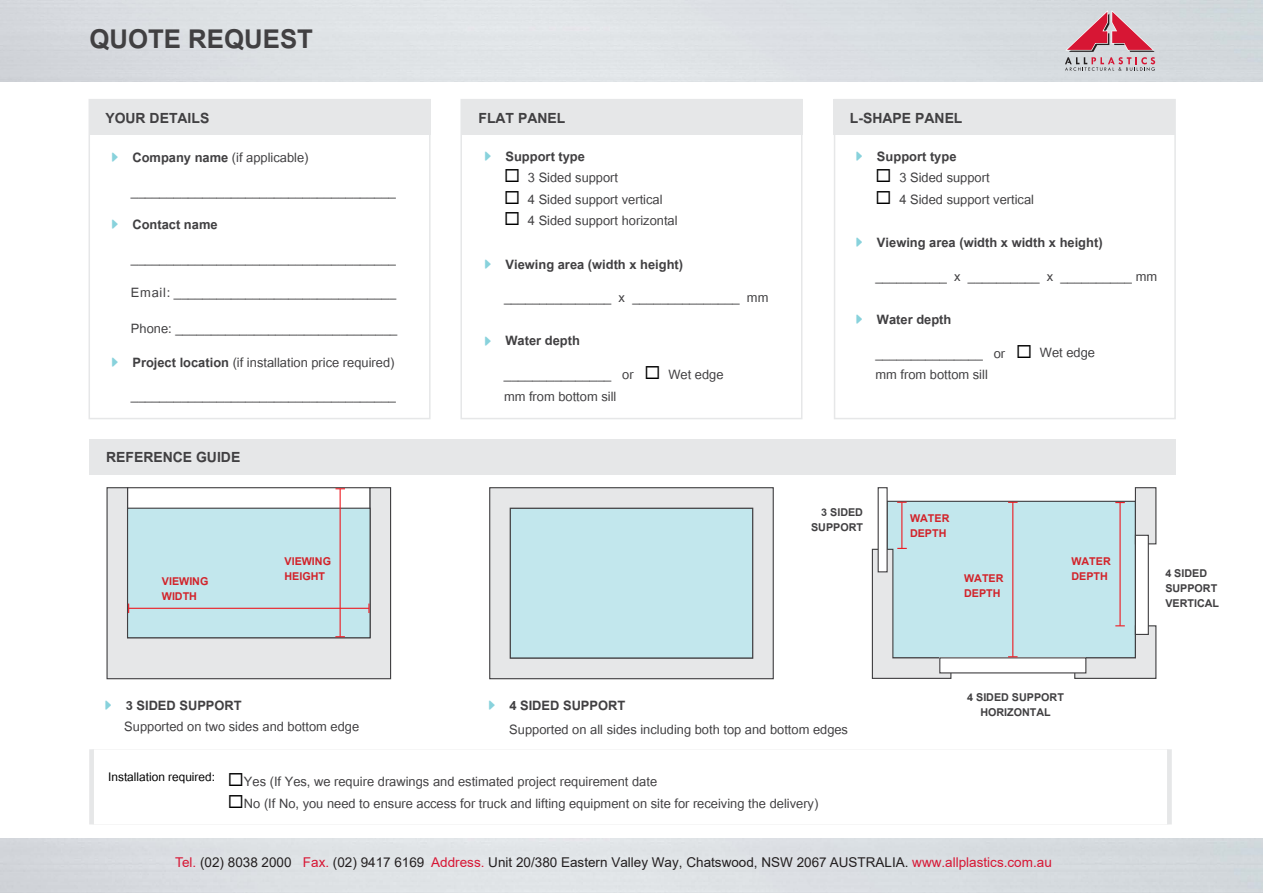
<style>
.page{position:relative;width:1263px;height:893px;background:#fff}
.page>*{position:absolute;margin:0;border:0;box-sizing:border-box;transform-origin:0 0}
.t1{font:700 36px "Utsaah";color:#414042}
.t2{font:700 19.5px "Utsaah";color:#414042}
.t3{font:18px/33.6px "Utsaah";color:#414042}
.t4{font:700 18px "Utsaah";color:#414042}
.t5{font:16.5px "Utsaah";color:#000}
.t6{font:700 15px/15px "Utsaah";color:#414042;text-align:center}
.t7{font:700 15px/15px "Utsaah";color:#d2232a}
.t8{font:13.5px "Arial";color:#231f20}
.s1{font-weight:700}
.s2{color:#000}
.s3{color:#d71634}
</style>
<div class="page">
<div style="left:887px;top:501px;width:248px;height:157px;background:#c2e7ed"></div>
<svg style="left:489px;top:487px;width:285px;height:193px;background:#c8e0e5"></svg>
<svg style="left:106px;top:487px;width:286px;height:193px"></svg>
<div style="left:128px;top:508px;width:242px;height:130px;background:#c2e7ed"></div>
<div style="left:127px;top:508px;width:244px;height:130px;border:1px solid #414042"></div>
<div style="left:878px;top:487px;width:10px;height:85px;border:1px solid #414042"></div>
<div style="left:1135px;top:488px;width:21px;height:56px;background:#e6e7e8"></div>
<div style="left:1135px;top:487px;width:21px;height:57px;border:1px solid #414042"></div>
<div style="left:1135px;top:535px;width:13px;height:99px;background:#fff"></div>
<div style="left:1135px;top:535px;width:14px;height:100px;border:1px solid #414042"></div>
<hr style="left:901px;top:502px;width:1px;height:46px;background:#ed1d24">
<svg style="left:871px;top:548px;width:81px;height:131px"></svg>
<hr style="left:340px;top:489px;width:1px;height:148px;background:#ed1d24">
<hr style="left:1119px;top:502px;width:2px;height:124px;background:#ed1d24">
<svg style="left:1074px;top:625px;width:83px;height:54px"></svg>
<hr style="left:129px;top:608px;width:240px;height:1px;background:#ed1d24">
<hr style="left:1012px;top:502px;width:1px;height:155px;background:#ed1d24">
<div style="left:89px;top:99px;width:342px;height:36px;background:#e6e7e8"></div>
<div style="left:89px;top:439px;width:1087px;height:36px;background:#e6e7e8"></div>
<div style="left:461px;top:99px;width:341px;height:36px;background:#e6e7e8"></div>
<div style="left:833px;top:99px;width:342px;height:36px;background:#e6e7e8"></div>
<div style="left:89px;top:99px;width:342px;height:320px;border:2px solid #e6e7e8"></div>
<div style="left:460px;top:99px;width:342px;height:320px;border:2px solid #e6e7e8"></div>
<div style="left:834px;top:99px;width:342px;height:320px;border:2px solid #e6e7e8"></div>
<svg style="left:1065px;top:10px;width:90px;height:61px;background:#cd9da8"></svg>
<h1 class="t1" style="left:89px;top:22px;width:225px">QUOTE REQUEST</h1>
<p class="t2" style="left:105px;top:108px;width:105px">YOUR DETAILS</p>
<p class="t3" style="left:131px;top:142px;width:267px"><span class="s1">Company name</span> (if applicable) _____________________________________</p>
<p class="t4" style="left:132px;top:216px;width:87px">Contact name</p>
<p class="t3" style="left:131px;top:243px;width:267px">_____________________________________<br>Email: _______________________________</p>
<p class="t3" style="left:131px;top:313px;width:268px">Phone: _______________________________<br><span class="s1">Project location</span> (if installation price required) _____________________________________</p>
<p class="t2" style="left:106px;top:448px;width:136px">REFERENCE GUIDE</p>
<p class="t7" style="left:162px;top:575px;width:48px">VIEWING<br>WIDTH</p>
<p class="t7" style="left:284px;top:554px;width:48px">VIEWING<br>HEIGHT</p>
<p class="t2" style="left:478px;top:108px;width:88px">FLAT PANEL</p>
<p class="t4" style="left:505px;top:147px;width:81px">Support type</p>
<p class="t3" style="left:504px;top:162px;width:116px"><span class="s2">◻</span> 3 Sided support</p>
<p class="t3" style="left:504px;top:184px;width:160px"><span class="s2">◻</span> 4 Sided support vertical</p>
<p class="t3" style="left:504px;top:205px;width:175px"><span class="s2">◻</span> 4 Sided support horizontal</p>
<p class="t4" style="left:505px;top:255px;width:179px">Viewing area (width x height)</p>
<p class="t3" style="left:504px;top:282px;width:266px">_______________ x _______________ mm</p>
<p class="t3" style="left:504px;top:325px;width:221px"><span class="s1">Water depth<br></span>_______________ or <span class="s2">◻</span> Wet edge</p>
<p class="t3" style="left:504px;top:381px;width:114px">mm from bottom sill</p>
<p class="t2" style="left:850px;top:108px;width:114px">L-SHAPE PANEL</p>
<p class="t4" style="left:877px;top:147px;width:81px">Support type</p>
<p class="t3" style="left:875px;top:162px;width:116px"><span class="s2">◻</span> 3 Sided support</p>
<p class="t3" style="left:875px;top:184px;width:160px"><span class="s2">◻</span> 4 Sided support vertical</p>
<p class="t4" style="left:877px;top:234px;width:227px">Viewing area (width x width x height)</p>
<p class="t3" style="left:875px;top:261px;width:283px">__________ x __________ x __________ mm</p>
<p class="t3" style="left:875px;top:304px;width:221px"><span class="s1">Water depth<br></span>_______________ or <span class="s2">◻</span> Wet edge</p>
<p class="t3" style="left:875px;top:359px;width:114px">mm from bottom sill</p>
<p class="t6" style="left:811px;top:506px;width:53px;text-align:right">3 SIDED<br>SUPPORT</p>
<p class="t7" style="left:910px;top:511px;width:41px">WATER<br>DEPTH</p>
<p class="t7" style="left:964px;top:571px;width:41px">WATER<br>DEPTH</p>
<p class="t7" style="left:1071px;top:554px;width:41px">WATER<br>DEPTH</p>
<p class="t6" style="left:1165px;top:567px;width:55px;text-align:left">4 SIDED<br>SUPPORT<br>VERTICAL</p>
<p class="t4" style="left:126px;top:696px;width:118px">3 SIDED SUPPORT</p>
<p class="t3" style="left:124px;top:711px;width:236px">Supported on two sides and bottom edge</p>
<p class="t4" style="left:509px;top:696px;width:118px">4 SIDED SUPPORT</p>
<p class="t3" style="left:509px;top:713px;width:340px">Supported on all sides including both top and bottom edges</p>
<p class="t5" style="left:108px;top:769px;width:108px">Installation required:</p>
<p class="t3" style="left:228px;top:766px;width:431px"><span class="s2">◻</span>Yes (If Yes, we require drawings and estimated project requirement date</p>
<p class="t3" style="left:228px;top:788px;width:592px"><span class="s2">◻</span>No (If No, you need to ensure access for truck and lifting equipment on site for receiving the delivery)</p>
<p class="t6" style="left:967px;top:690px;width:98px">4 SIDED SUPPORT<br>HORIZONTAL</p>
<p class="t8" style="left:175px;top:853px;width:878px"><span class="s3">Tel.</span> (02) 8038 2000 <span class="s3">Fax.</span> (02) 9417 6169 <span class="s3">Address.</span> Unit 20/380 Eastern Valley Way, Chatswood, NSW 2067 AUSTRALIA. <span class="s3">www.allplastics.com.au</span></p>
</div>
